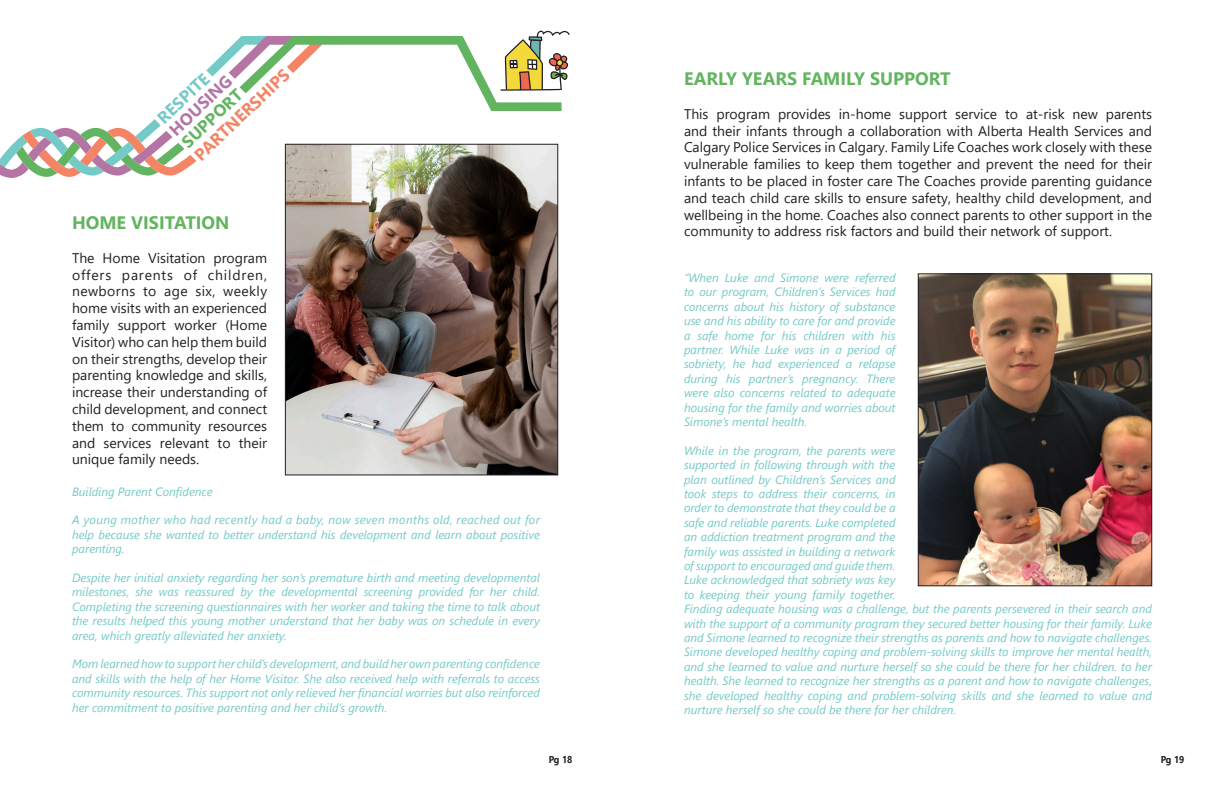
<style>
.page{position:relative;width:1224px;height:792px;background:#fff}
.page>*{position:absolute;margin:0;border:0;box-sizing:border-box;transform-origin:0 0}
.t1{font:700 18px "Segoe UI";color:#63b461}
.t2{font:700 17px/17.3px "Segoe UI";color:#f48465}
.t3{font:14px/16.8px "Segoe UI";color:#231f20;text-align:justify}
.t4{font:italic 12px/14.4px "Segoe UI";color:#73cac7;text-align:justify}
.t5{font:700 9.9px "Segoe UI";letter-spacing:-.015em;color:#231f20;scale:.91 1}
.s1{color:#73cac7}
.s2{color:#b475a4}
.s3{color:#63b461}
</style>
<div class="page">
<img style="left:920px;top:276px;width:230px;height:308px">
<div style="left:918px;top:274px;width:234px;height:312px;border:1px solid #231f20"></div>
<svg style="left:0;top:119px;width:196px;height:59px"></svg>
<svg style="left:206px;top:31px;width:364px;height:80px"></svg>
<img style="left:287px;top:146px;width:269px;height:327px">
<div style="left:285px;top:144px;width:273px;height:331px;border:1px solid #231f20"></div>
<p class="t2" style="left:153px;top:113px;width:127px;rotate:-43deg"><span class="s1">RESPITE<br></span><span class="s2">HOUSING<br></span><span class="s3">SUPPORT<br></span>PARTNERSHIPS</p>
<p class="t1" style="left:72px;top:206px;width:159px">HOME VISITATION</p>
<p class="t3" style="left:72px;top:248px;width:197px">The Home Visitation program offers parents of children, newborns to age six, weekly home visits with an experienced family support worker (Home Visitor) who can help them build on their strengths, develop their parenting knowledge and skills, increase their understanding of child development, and connect them to community resources and services relevant to their unique family needs.</p>
<p class="t4" style="left:72px;top:482px;width:142px">Building Parent Confidence</p>
<p class="t4" style="left:72px;top:511px;width:469px">A young mother who had recently had a baby, now seven months old, reached out for help because she wanted to better understand his development and learn about positive parenting.</p>
<p class="t4" style="left:72px;top:569px;width:470px">Despite her initial anxiety regarding her son’s premature birth and meeting developmental milestones, she was reassured by the developmental screening provided for her child.<br>Completing the screening questionnaires with her worker and taking the time to talk about the results helped this young mother understand that her baby was on schedule in every area, which greatly alleviated her anxiety.</p>
<p class="t4" style="left:72px;top:655px;width:470px">Mom learned how to support her child’s development, and build her own parenting confidence and skills with the help of her Home Visitor. She also received help with referrals to access community resources. This support not only relieved her financial worries but also reinforced her commitment to positive parenting and her child’s growth.</p>
<p class="t5" style="left:549px;top:750px;width:28px">Pg 18</p>
<p class="t1" style="left:684px;top:62px;width:268px">EARLY YEARS FAMILY SUPPORT</p>
<p class="t3" style="left:684px;top:104px;width:470px">This program provides in-home support service to at-risk new parents and their infants through a collaboration with Alberta Health Services and Calgary Police Services in Calgary. Family Life Coaches work closely with these vulnerable families to keep them together and prevent the need for their infants to be placed in foster care The Coaches provide parenting guidance and teach child care skills to ensure safety, healthy child development, and wellbeing in the home. Coaches also connect parents to other support in the community to address risk factors and build their network of support.</p>
<p class="t4" style="left:684px;top:269px;width:213px">“When Luke and Simone were referred to our program, Children’s Services had concerns about his history of substance use and his ability to care for and provide a safe home for his children with his partner. While Luke was in a period of sobriety, he had experienced a relapse during his partner’s pregnancy. There were also concerns related to adequate housing for the family and worries about Simone’s mental health.</p>
<p class="t4" style="left:684px;top:441px;width:470px;text-align:left">While in the program, the parents were<br>supported in following through with the<br>plan outlined by Children’s Services and<br>took steps to address their concerns, in<br>order to demonstrate that they could be a<br>safe and reliable parents. Luke completed<br>an addiction treatment program and the<br>family was assisted in building a network<br>of support to encouraged and guide them.<br>Luke acknowledged that sobriety was key<br>to keeping their young family together.<br>Finding adequate housing was a challenge, but the parents persevered in their search and with the support of a community program they secured better housing for their family. Luke and Simone learned to recognize their strengths as parents and how to navigate challenges.<br>Simone developed healthy coping and problem-solving skills to improve her mental health, and she learned to value and nurture herself so she could be there for her children. to her health. She learned to recognize her strengths as a parent and how to navigate challenges, she developed healthy coping and problem-solving skills and she learned to value and nurture herself so she could be there for her children.</p>
<p class="t5" style="left:1161px;top:750px;width:28px">Pg 19</p>
</div>
